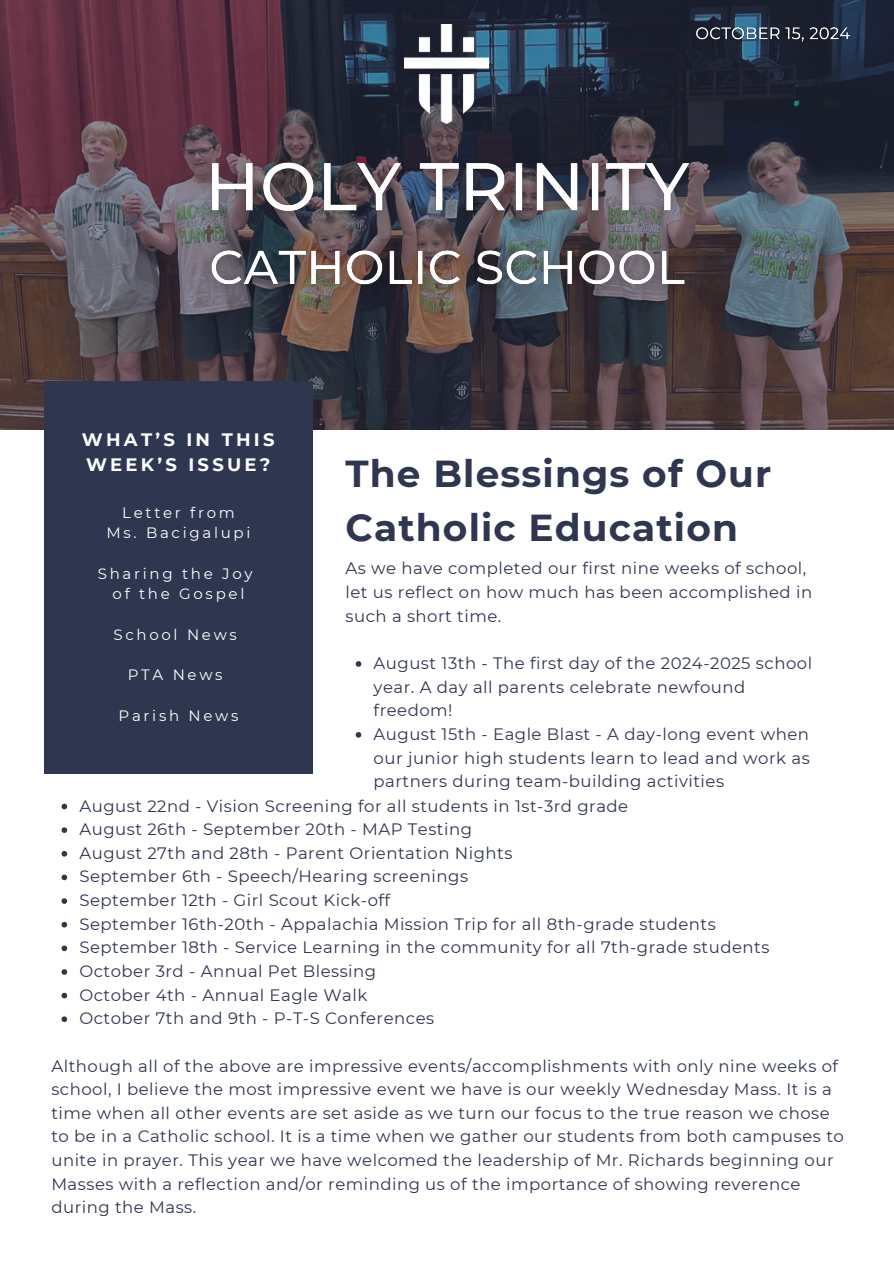
<style>
.page{position:relative;width:894px;height:1264px;background:#fff}
.page>*{position:absolute;margin:0;border:0;box-sizing:border-box;transform-origin:0 0}
.t1{font:700 37.5px/54px "Montserrat";letter-spacing:.03em;color:#2f364f}
.t2{font:700 18px/24.8px "Montserrat";letter-spacing:.18em;color:#fff}
.t3{font:16.5px/23.7px "Montserrat";letter-spacing:.03em;color:#2f364f}
.t4{font:15px "Montserrat";letter-spacing:.18em;color:#fff}
</style>
<div class="page">
<svg style="left:0;top:0;width:893px;height:430px;background:#443a43"></svg>
<img style="left:404px;top:24px;width:85px;height:99px">
<div style="left:44px;top:381px;width:268px;height:393px;background:#2f364f"></div>
<img style="left:194px;top:144px;width:513px;height:161px">
<img style="left:690px;top:22px;width:167px;height:27px">
<svg style="left:61px;top:803px;width:6px;height:6px"></svg>
<svg style="left:61px;top:827px;width:6px;height:6px"></svg>
<svg style="left:61px;top:851px;width:6px;height:5px"></svg>
<svg style="left:61px;top:874px;width:6px;height:6px"></svg>
<svg style="left:61px;top:898px;width:6px;height:5px"></svg>
<svg style="left:61px;top:921px;width:6px;height:6px"></svg>
<svg style="left:61px;top:945px;width:6px;height:6px"></svg>
<svg style="left:61px;top:969px;width:6px;height:5px"></svg>
<svg style="left:61px;top:992px;width:6px;height:6px"></svg>
<svg style="left:61px;top:1016px;width:6px;height:6px"></svg>
<svg style="left:355px;top:661px;width:6px;height:5px"></svg>
<svg style="left:355px;top:732px;width:6px;height:5px"></svg>
<p class="t2" style="left:82px;top:427px;width:194px">WHAT’S IN THIS<br>WEEK’S ISSUE?</p>
<p class="t4" style="left:122px;top:503px;width:114px">Letter from</p>
<p class="t4" style="left:106px;top:523px;width:145px">Ms. Bacigalupi</p>
<p class="t4" style="left:98px;top:564px;width:156px">Sharing the Joy</p>
<p class="t4" style="left:113px;top:584px;width:133px">of the Gospel</p>
<p class="t4" style="left:113px;top:625px;width:125px">School News</p>
<p class="t4" style="left:128px;top:665px;width:96px">PTA News</p>
<p class="t4" style="left:118px;top:706px;width:121px">Parish News</p>
<h4 class="t1" style="left:345px;top:447px;width:427px">The Blessings of Our<br>Catholic Education</h4>
<p class="t3" style="left:345px;top:556px;width:468px">As we have completed our first nine weeks of school, let us reflect on how much has been accomplished in such a short time.</p>
<p class="t3" style="left:373px;top:651px;width:440px">August 13th - The first day of the 2024-2025 school year. A day all parents celebrate newfound freedom!</p>
<p class="t3" style="left:373px;top:722px;width:437px;text-align:justify">August 15th - Eagle Blast - A day-long event when our junior high students learn to lead and work as partners during team-building activities</p>
<p class="t3" style="left:79px;top:793px;width:550px">August 22nd - Vision Screening for all students in 1st-3rd grade</p>
<p class="t3" style="left:79px;top:817px;width:394px">August 26th - September 20th - MAP Testing</p>
<p class="t3" style="left:79px;top:841px;width:434px">August 27th and 28th - Parent Orientation Nights</p>
<p class="t3" style="left:79px;top:864px;width:390px">September 6th - Speech/Hearing screenings</p>
<p class="t3" style="left:79px;top:888px;width:312px">September 12th - Girl Scout Kick-off</p>
<p class="t3" style="left:79px;top:912px;width:637px">September 16th-20th - Appalachia Mission Trip for all 8th-grade students</p>
<p class="t3" style="left:79px;top:935px;width:691px">September 18th - Service Learning in the community for all 7th-grade students</p>
<h3 class="t3" style="left:79px;top:959px;width:298px">October 3rd - Annual Pet Blessing</h3>
<h5 class="t3" style="left:79px;top:982px;width:289px">October 4th - Annual Eagle Walk</h5>
<p class="t3" style="left:79px;top:1006px;width:356px">October 7th and 9th - P-T-S Conferences</p>
<p class="t3" style="left:51px;top:1053px;width:793px">Although all of the above are impressive events/accomplishments with only nine weeks of school, I believe the most impressive event we have is our weekly Wednesday Mass. It is a time when all other events are set aside as we turn our focus to the true reason we chose to be in a Catholic school. It is a time when we gather our students from both campuses to unite in prayer. This year we have welcomed the leadership of Mr. Richards beginning our Masses with a reflection and/or reminding us of the importance of showing reverence during the Mass.</p>
</div>
